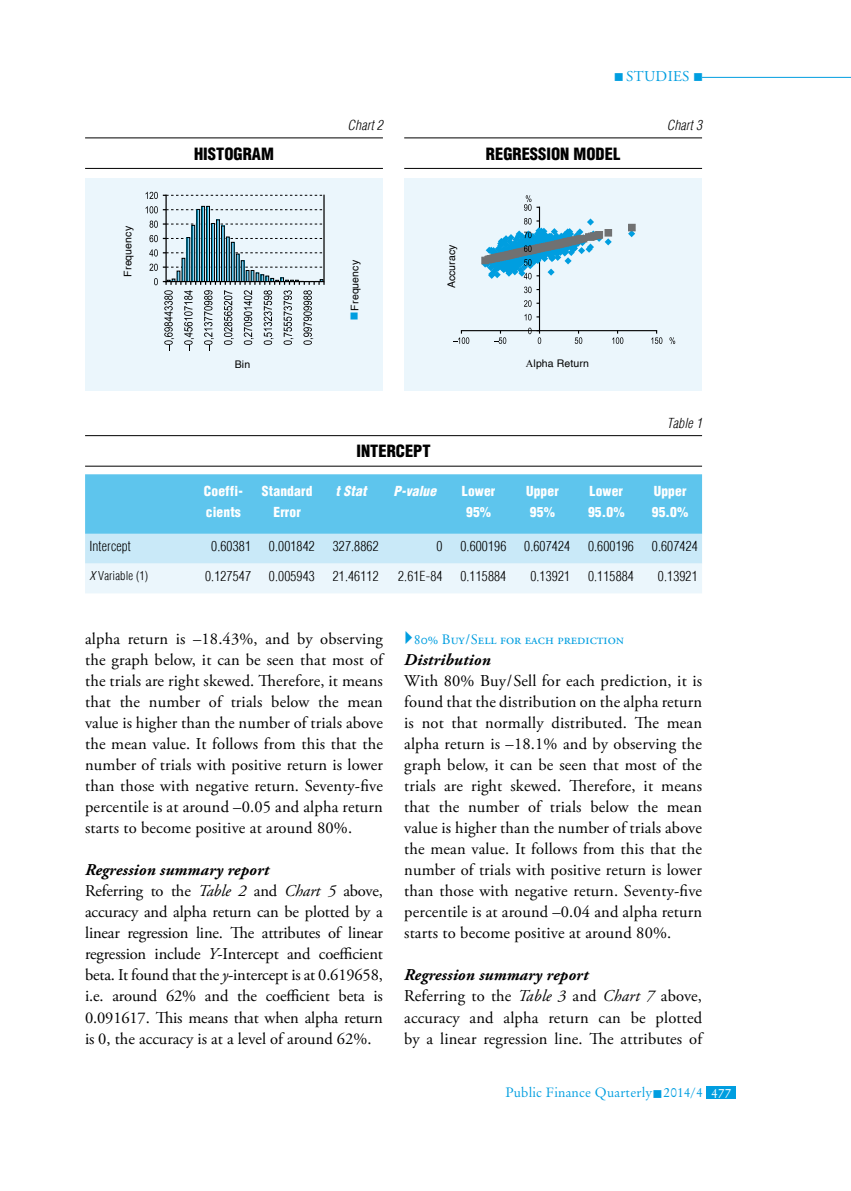
<style>
.page{position:relative;width:851px;height:1191px;background:#fff}
.page>*{position:absolute;margin:0;border:0;box-sizing:border-box;transform-origin:0 0}
.t1{font:16.5px/21px "Adobe Garamond Pro";letter-spacing:.005em;color:#000;text-align:justify}
.t2{font:900 condensed 16.5px "H Helvetica";color:#000}
.t3{font:italic 700 16.5px "Adobe Garamond Pro";letter-spacing:.01em;color:#000}
.t4{font:15px "Adobe Garamond Pro";color:#009ee0}
.t5{font:14.4px "Adobe Garamond Pro";color:#009ee0}
.t6{font:300 condensed 13.5px "H Helvetica";letter-spacing:.01em;color:#000}
.t7{font:900 condensed 13.5px/21px "H Helvetica";letter-spacing:.01em;color:#fff}
.t8{font:13.5px "Original Garamond HU Normal";letter-spacing:.01em;color:#009ee0}
.t9{font:italic 300 condensed 13.5px "H Helvetica";letter-spacing:.01em;color:#000}
.t10{font:italic 900 condensed 13.5px "H Helvetica";letter-spacing:.01em;color:#fff}
.t11{font:300 condensed 12px "H Helvetica";letter-spacing:.01em;color:#000}
.t12{font:10.5px "H Helvetica";letter-spacing:.01em;color:#000}
.s1{color:#009ee0}
.s2{font-family:"Times New Roman"}
.s3{font-style:italic}
.s4{font-weight:700;font-style:italic}
.s5{color:#fff}
</style>
<div class="page">
<hr style="left:702px;top:77px;width:148px;height:1px;background:#009ee0">
<div style="left:706px;top:1086px;width:30px;height:13px;background:#009ee0"></div>
<hr style="left:85px;top:137px;width:298px;height:1px;background:#000">
<hr style="left:85px;top:168px;width:298px;height:1px;background:#000">
<hr style="left:404px;top:137px;width:298px;height:1px;background:#000">
<hr style="left:404px;top:168px;width:298px;height:1px;background:#000">
<hr style="left:85px;top:435px;width:617px;height:1px;background:#000">
<hr style="left:85px;top:466px;width:617px;height:1px;background:#000">
<svg style="left:85px;top:474px;width:617px;height:119px;background:#9cdaf3"></svg>
<div style="left:85px;top:179px;width:298px;height:212px;background:#ebf6fc"></div>
<hr style="left:165px;top:195px;width:2px;height:86px;background:#000">
<hr style="left:323px;top:195px;width:1px;height:86px;background:#000">
<div style="left:182px;top:258px;width:3px;height:24px;border:1px solid #000"></div>
<div style="left:192px;top:225px;width:3px;height:57px;border:1px solid #000"></div>
<div style="left:197px;top:209px;width:3px;height:73px;border:1px solid #000"></div>
<div style="left:201px;top:206px;width:4px;height:76px;border:1px solid #000"></div>
<div style="left:206px;top:206px;width:3px;height:76px;border:1px solid #000"></div>
<div style="left:211px;top:223px;width:3px;height:59px;border:1px solid #000"></div>
<div style="left:216px;top:220px;width:3px;height:62px;border:1px solid #000"></div>
<div style="left:221px;top:226px;width:3px;height:56px;border:1px solid #000"></div>
<div style="left:226px;top:237px;width:3px;height:45px;border:1px solid #000"></div>
<div style="left:231px;top:242px;width:3px;height:40px;border:1px solid #000"></div>
<div style="left:236px;top:254px;width:3px;height:28px;border:1px solid #000"></div>
<div style="left:241px;top:260px;width:3px;height:22px;border:1px solid #000"></div>
<svg style="left:149px;top:264px;width:175px;height:86px"></svg>
<svg style="left:149px;top:249px;width:175px;height:7px"></svg>
<svg style="left:149px;top:235px;width:175px;height:7px"></svg>
<svg style="left:149px;top:220px;width:175px;height:8px"></svg>
<svg style="left:145px;top:206px;width:179px;height:7px"></svg>
<svg style="left:145px;top:192px;width:179px;height:7px"></svg>
<div style="left:404px;top:179px;width:298px;height:212px;background:#ebf6fc"></div>
<hr style="left:539px;top:207px;width:1px;height:123px;background:#000">
<hr style="left:461px;top:330px;width:195px;height:1px;background:#000">
<svg style="left:453px;top:331px;width:16px;height:13px"></svg>
<svg style="left:494px;top:331px;width:12px;height:13px"></svg>
<svg style="left:574px;top:331px;width:8px;height:13px"></svg>
<svg style="left:612px;top:331px;width:11px;height:13px"></svg>
<svg style="left:651px;top:331px;width:11px;height:13px"></svg>
<svg style="left:669px;top:337px;width:6px;height:7px"></svg>
<svg style="left:628px;top:231px;width:7px;height:6px"></svg>
<div style="left:628px;top:224px;width:7px;height:7px;background:#707172"></div>
<svg style="left:528px;top:328px;width:13px;height:16px"></svg>
<svg style="left:524px;top:314px;width:15px;height:6px"></svg>
<svg style="left:524px;top:300px;width:15px;height:7px"></svg>
<svg style="left:524px;top:286px;width:15px;height:7px"></svg>
<svg style="left:481px;top:218px;width:130px;height:61px"></svg>
<svg style="left:524px;top:195px;width:15px;height:16px"></svg>
<p class="t12" style="left:122px;top:277px;width:52px;rotate:-90deg">Frequency</p>
<p class="t2" style="left:194px;top:143px;width:80px">Histogram</p>
<p class="t12" style="left:235px;top:358px;width:17px">Bin</p>
<p class="t9" style="left:347px;top:117px;width:37px">Chart 2</p>
<p class="t4" style="left:613px;top:67px;width:91px">■studies ■</p>
<p class="t2" style="left:486px;top:143px;width:136px">Regression model</p>
<p class="t9" style="left:666px;top:117px;width:37px">Chart 3</p>
<p class="t12" style="left:349px;top:320px;width:62px;rotate:-90deg"><span class="s1">○</span>Frequency</p>
<p class="t12" style="left:445px;top:288px;width:45px;rotate:-90deg">Accuracy</p>
<p class="t2" style="left:356px;top:441px;width:73px">Intercept</p>
<p class="t12" style="left:526px;top:357px;width:65px"><span class="s2">A</span>lpha Return</p>
<p class="t9" style="left:666px;top:415px;width:37px">Table 1</p>
<p class="t7" style="left:204px;top:480px;width:41px">Coeffi&shy;cients</p>
<p class="t7" style="left:262px;top:480px;width:52px;text-align:center">Standard<br>Error</p>
<p class="t10" style="left:335px;top:482px;width:33px">t Stat</p>
<p class="t10" style="left:393px;top:482px;width:44px">P-value</p>
<p class="t7" style="left:462px;top:480px;width:35px;text-align:center">Lower<br>95%</p>
<p class="t7" style="left:526px;top:480px;width:34px">Upper<br>95%</p>
<p class="t7" style="left:588px;top:480px;width:38px">Lower<br>95.0%</p>
<p class="t7" style="left:651px;top:480px;width:38px">Upper<br>95.0%</p>
<p class="t6" style="left:89px;top:538px;width:43px">Intercept</p>
<p class="t6" style="left:211px;top:538px;width:41px">0.60381</p>
<p class="t6" style="left:269px;top:538px;width:47px">0.001842</p>
<p class="t6" style="left:333px;top:538px;width:47px">327.8862</p>
<p class="t6" style="left:436px;top:538px;width:7px">0</p>
<p class="t6" style="left:460px;top:538px;width:47px">0.600196</p>
<p class="t6" style="left:524px;top:538px;width:47px">0.607424</p>
<p class="t6" style="left:588px;top:538px;width:47px">0.600196</p>
<p class="t6" style="left:651px;top:538px;width:47px">0.607424</p>
<p class="t11" style="left:89px;top:568px;width:60px"><span class="s3">X</span> Variable (1)</p>
<p class="t6" style="left:205px;top:568px;width:47px">0.127547</p>
<p class="t6" style="left:269px;top:568px;width:47px">0.005943</p>
<p class="t6" style="left:333px;top:568px;width:47px">21.46112</p>
<p class="t6" style="left:398px;top:568px;width:46px">2.61E-84</p>
<p class="t6" style="left:460px;top:568px;width:47px">0.115884</p>
<p class="t6" style="left:530px;top:568px;width:41px">0.13921</p>
<p class="t6" style="left:588px;top:568px;width:47px">0.115884</p>
<p class="t6" style="left:658px;top:568px;width:41px">0.13921</p>
<p class="t1" style="left:85px;top:629px;width:301px">alpha return is –18.43%, and by observing the graph below, it can be seen that most of the trials are right skewed. Therefore, it means that the number of trials below the mean value is higher than the number of trials above the mean value. It follows from this that the number of trials with positive return is lower than those with negative return. Seventy-five percentile is at around –0.05 and alpha return starts to become positive at around 80%.</p>
<p class="t1" style="left:85px;top:860px;width:299px;text-align:left"><span class="s4">Regression summary report<br></span>Referring to the <span class="s3">Table 2</span> and <span class="s3">Chart 5</span> above, accuracy and alpha return can be plotted by a linear regression line. The attributes of linear regression include <span class="s3">Y</span>-Intercept and coefficient beta. It found that the <span class="s3">y</span>-intercept is at 0.619658, i.e. around 62% and the coefficient beta is 0.091617. This means that when alpha return is 0, the accuracy is at a level of around 62%.</p>
<p class="t5" style="left:413px;top:631px;width:212px">80% Buy/ Sell for each prediction</p>
<p class="t3" style="left:404px;top:650px;width:88px">Distribution</p>
<p class="t1" style="left:404px;top:671px;width:299px">With 80% Buy/ Sell for each prediction, it is found that the distribution on the alpha return is not that normally distributed. The mean alpha return is –18.1% and by observing the graph below, it can be seen that most of the trials are right skewed. Therefore, it means that the number of trials below the mean value is higher than the number of trials above the mean value. It follows from this that the number of trials with positive return is lower than those with negative return. Seventy-five percentile is at around –0.04 and alpha return starts to become positive at around 80%.</p>
<p class="t1" style="left:404px;top:965px;width:301px;text-align:left"><span class="s4">Regression summary report<br></span>Referring to the <span class="s3">Table 3</span> and <span class="s3">Chart 7</span> above, accuracy and alpha return can be plotted by a linear regression line. The attributes of</p>
<p class="t8" style="left:505px;top:1084px;width:227px">Public Finance Quarterly■ 2014/4 <span class="s5">477</span></p>
</div>
